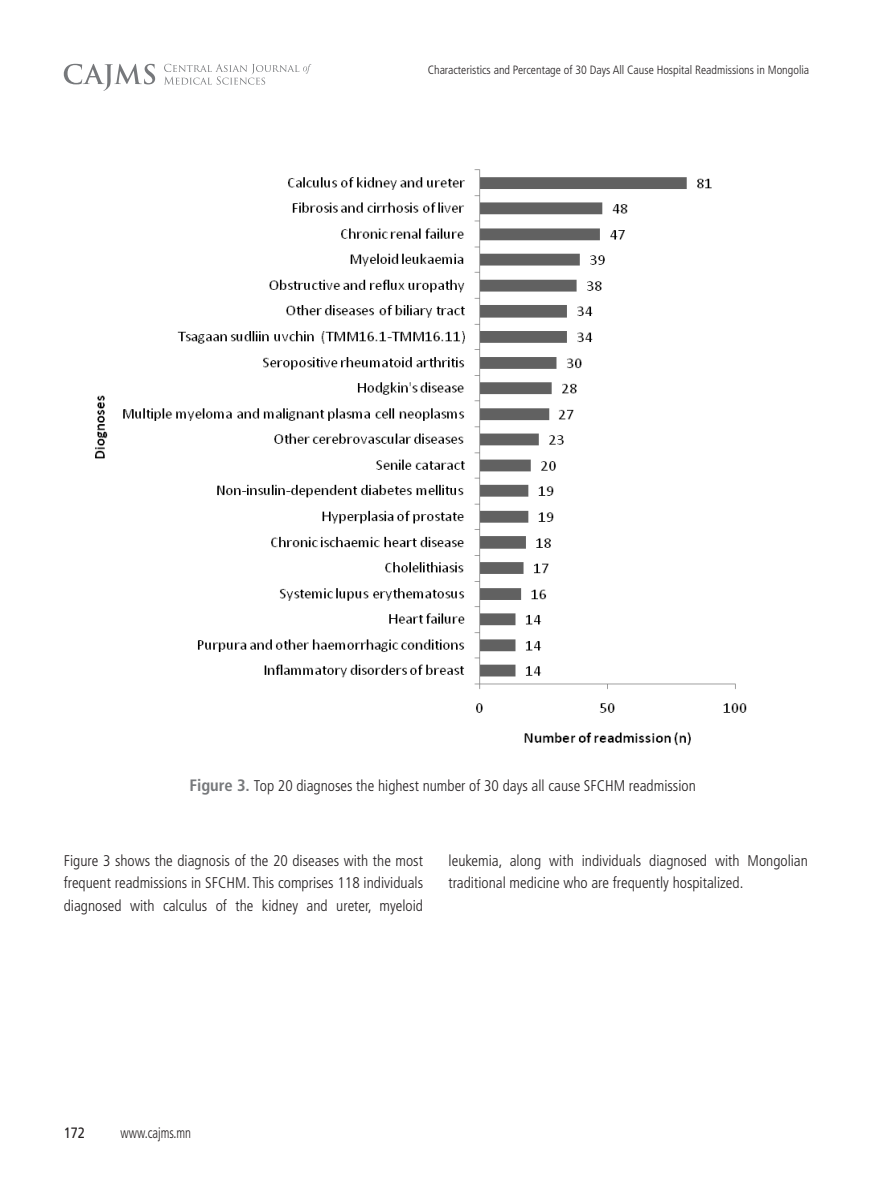
<style>
.page{position:relative;width:893px;height:1191px;background:#fff}
.page>*{position:absolute;margin:0;border:0;box-sizing:border-box;transform-origin:0 0}
.hd{font:300 condensed 15.45px/22.5px "Frutiger LT Std";color:#231f20;text-align:justify}
.t1{font:300 condensed 15px "Frutiger LT Std";color:#231f20;scale:.85 1}
.t2{font:15px "Frutiger LT Std";color:#231f20;scale:.85 1}
.t3{font:300 condensed 12px "Frutiger LT Std";color:#231f20}
.s1{font-weight:700;font-size:16.5px;color:#76787b}
</style>
<div class="page">
<svg style="left:64px;top:64px;width:91px;height:27px"></svg>
<svg style="left:164px;top:64px;width:147px;height:21px"></svg>
<img style="left:95px;top:169px;width:652px;height:577px">
<p class="t3" style="left:428px;top:63px;width:383px">Characteristics and Percentage of 30 Days All Cause Hospital Readmissions in Mongolia</p>
<p class="hd" style="left:190px;top:774px;width:508px"><span class="s1">Figure 3.</span> Top 20 diagnoses the highest number of 30 days all cause SFCHM readmission</p>
<p class="hd" style="left:64px;top:849px;width:361px">Figure 3 shows the diagnosis of the 20 diseases with the most frequent readmissions in SFCHM. This comprises 118 individuals diagnosed with calculus of the kidney and ureter, myeloid</p>
<p class="hd" style="left:449px;top:849px;width:361px">leukemia, along with individuals diagnosed with Mongolian traditional medicine who are frequently hospitalized.</p>
<p class="t2" style="left:64px;top:1124px;width:27px">172</p>
<p class="t1" style="left:120px;top:1124px;width:85px">www.cajms.mn</p>
</div>
